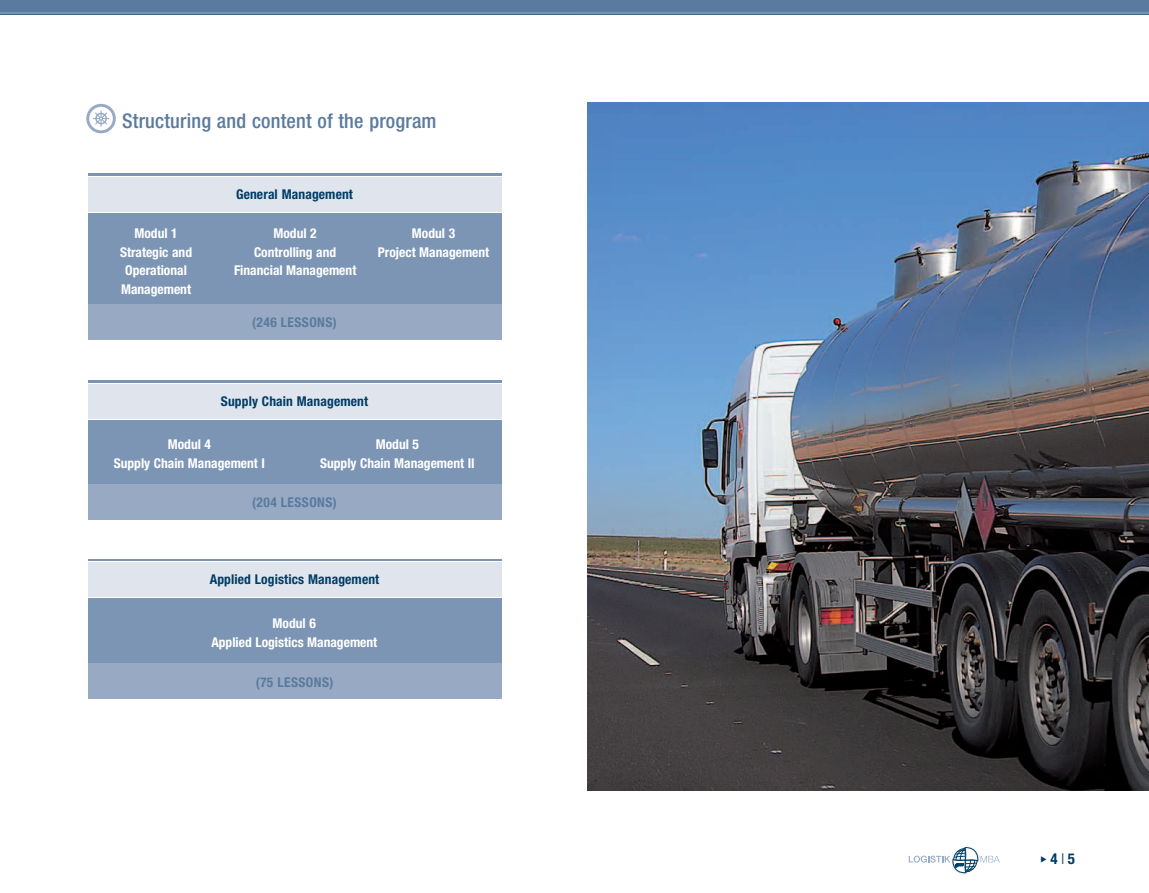
<style>
.page{position:relative;width:1149px;height:893px;background:#fff}
.page>*{position:absolute;margin:0;border:0;box-sizing:border-box;transform-origin:0 0}
.t1{font:500 condensed 20.25px "Helvetica Neue";letter-spacing:.01em;color:#5a7b9e}
.t2{font:700 condensed 15px "Helvetica Neue";color:#003c66}
.t3{font:700 condensed 13.5px/18.8px "Helvetica Neue";color:#fff;text-align:center}
.t4{font:700 condensed 13.5px "Helvetica Neue";letter-spacing:.01em;color:#003c66}
.t5{font:700 condensed 13.5px "Helvetica Neue";letter-spacing:.03em;color:#5a7b9e}
.s1{font-weight:300}
</style>
<div class="page">
<div style="left:0;top:0;width:1148px;height:13px;background:#5a7b9e"></div>
<hr style="left:0;top:12px;width:1148px;height:2px;background:#98a9c3">
<hr style="left:0;top:14px;width:1148px;height:1px;background:#003c66">
<svg style="left:908px;top:847px;width:91px;height:26px"></svg>
<svg style="left:86px;top:104px;width:30px;height:29px"></svg>
<img style="left:587px;top:102px;width:561px;height:689px">
<div style="left:88px;top:559px;width:413px;height:41px;background:#7d95b4"></div>
<div style="left:88px;top:561px;width:413px;height:37px;background:#e0e5ed"></div>
<div style="left:88px;top:600px;width:413px;height:64px;background:#7d95b4"></div>
<div style="left:88px;top:664px;width:413px;height:35px;background:#98aac3"></div>
<div style="left:88px;top:381px;width:413px;height:41px;background:linear-gradient(to right,#fff,#fff)"></div>
<svg style="left:88px;top:383px;width:413px;height:36px"></svg>
<div style="left:88px;top:384px;width:413px;height:34px;background:#e0e5ed"></div>
<div style="left:88px;top:422px;width:413px;height:64px;background:#7d95b4"></div>
<div style="left:88px;top:484px;width:413px;height:35px;background:#98aac3"></div>
<div style="left:88px;top:174px;width:413px;height:41px;background:linear-gradient(to right,#fff,#fff)"></div>
<svg style="left:88px;top:176px;width:413px;height:36px"></svg>
<div style="left:88px;top:177px;width:413px;height:34px;background:#e0e5ed"></div>
<div style="left:88px;top:215px;width:413px;height:92px;background:#7d95b4"></div>
<div style="left:88px;top:304px;width:413px;height:35px;background:#98aac3"></div>
<h1 class="t1" style="left:122px;top:108px;width:316px">Structuring and content of the program</h1>
<p class="t3" style="left:120px;top:224px;width:74px">Modul 1<br>Strategic and<br>Operational<br>Management</p>
<p class="t4" style="left:236px;top:186px;width:118px">General Management</p>
<p class="t3" style="left:234px;top:224px;width:124px">Modul 2<br>Controlling and<br>Financial Management</p>
<p class="t5" style="left:252px;top:314px;width:86px">(246 lessons)</p>
<p class="t3" style="left:378px;top:224px;width:113px">Modul 3<br>Project Management</p>
<p class="t4" style="left:221px;top:393px;width:149px">Supply Chain Management</p>
<p class="t3" style="left:320px;top:435px;width:156px">Modul 5<br>Supply Chain Management II</p>
<p class="t3" style="left:114px;top:435px;width:153px">Modul 4<br>Supply Chain Management I</p>
<p class="t5" style="left:252px;top:494px;width:86px">(204 lessons)</p>
<p class="t4" style="left:210px;top:571px;width:171px">Applied Logistics Management</p>
<p class="t3" style="left:211px;top:614px;width:167px">Modul 6<br>Applied Logistics Management</p>
<p class="t5" style="left:255px;top:673px;width:79px">(75 lessons)</p>
<p class="t2" style="left:1040px;top:850px;width:36px">◆ 4 <span class="s1">I</span> 5</p>
</div>
